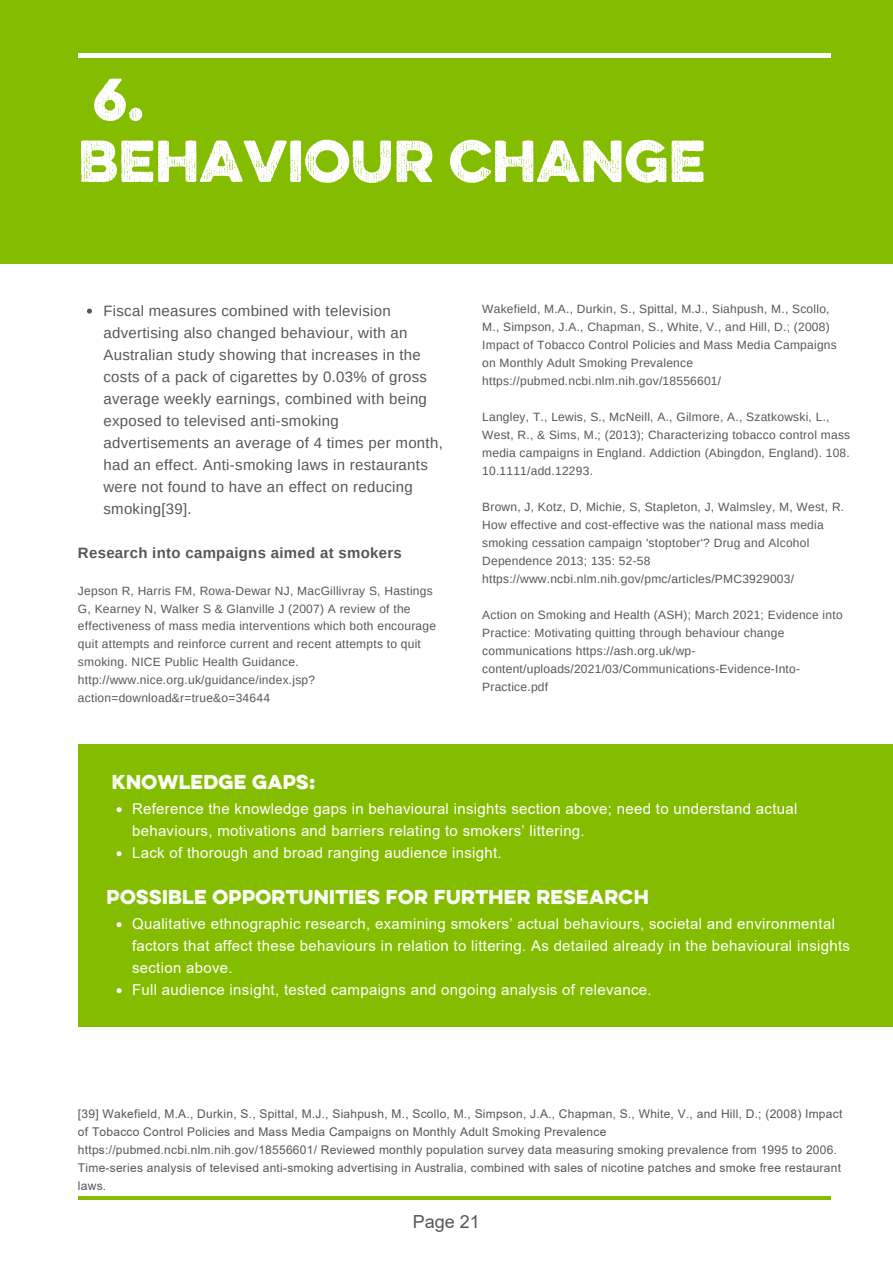
<style>
.page{position:relative;width:893px;height:1264px;background:#fff}
.page>*{position:absolute;margin:0;border:0;box-sizing:border-box;transform-origin:0 0}
.t1{font:700 52.95px/61.8px "Eveleth";color:#fff}
.t2{font:700 18px "Eveleth";letter-spacing:.02em;color:#fff}
.t3{font:18px "Arial";color:#575756}
.t4{font:15px/22px "Arial";letter-spacing:.02em;color:#fff}
.t5{font:15px/22px "Arimo";letter-spacing:.02em;color:#575756}
.t6{font:700 15px "Arimo";letter-spacing:.02em;color:#575756}
.t7{font:12px/18px "Arimo";letter-spacing:.02em;color:#575756}
.t8{font:12px/18px "Arial";letter-spacing:.02em;color:#575756}
</style>
<div class="page">
<div style="left:0;top:0;width:892px;height:264px;background:#84bd00"></div>
<hr style="left:78px;top:1196px;width:752px;height:3px;background:#84bd00">
<hr style="left:79px;top:54px;width:752px;height:3px;background:#fff">
<svg style="left:87px;top:308px;width:5px;height:5px"></svg>
<div style="left:79px;top:744px;width:813px;height:282px;background:#84bd00"></div>
<svg style="left:117px;top:807px;width:5px;height:5px"></svg>
<svg style="left:117px;top:851px;width:5px;height:5px"></svg>
<svg style="left:117px;top:922px;width:5px;height:5px"></svg>
<svg style="left:117px;top:988px;width:5px;height:5px"></svg>
<h1 class="t1" style="left:78px;top:74px;width:629px">6.<br>BEHAVIOUR CHANGE</h1>
<p class="t5" style="left:103px;top:299px;width:341px">Fiscal measures combined with television advertising also changed behaviour, with an Australian study showing that increases in the costs of a pack of cigarettes by 0.03% of gross average weekly earnings, combined with being exposed to televised anti-smoking advertisements an average of 4 times per month, had an effect. Anti-smoking laws in restaurants were not found to have an effect on reducing smoking[39].</p>
<p class="t6" style="left:78px;top:544px;width:325px">Research into campaigns aimed at smokers</p>
<p class="t7" style="left:78px;top:581px;width:359px">Jepson R, Harris FM, Rowa-Dewar NJ, MacGillivray S, Hastings G, Kearney N, Walker S &amp; Glanville J (2007) A review of the effectiveness of mass media interventions which both encourage quit attempts and reinforce current and recent attempts to quit smoking. NICE Public Health Guidance. http://www.nice.org.uk/guidance/index.jsp? action=download&amp;r=true&amp;o=34644</p>
<h2 class="t2" style="left:112px;top:773px;width:205px">KNOWLEDGE GAPS:</h2>
<p class="t7" style="left:482px;top:300px;width:356px">Wakefield, M.A., Durkin, S., Spittal, M.J., Siahpush, M., Scollo, M., Simpson, J.A., Chapman, S., White, V., and Hill, D.; (2008)<br>Impact of Tobacco Control Policies and Mass Media Campaigns on Monthly Adult Smoking Prevalence https://pubmed.ncbi.nlm.nih.gov/18556601/</p>
<p class="t7" style="left:482px;top:408px;width:369px">Langley, T., Lewis, S., McNeill, A., Gilmore, A., Szatkowski, L., West, R., &amp; Sims, M.; (2013); Characterizing tobacco control mass media campaigns in England. Addiction (Abingdon, England). 108.<br>10.1111/add.12293.</p>
<p class="t7" style="left:482px;top:498px;width:363px">Brown, J, Kotz, D, Michie, S, Stapleton, J, Walmsley, M, West, R.<br>How effective and cost-effective was the national mass media smoking cessation campaign 'stoptober'? Drug and Alcohol Dependence 2013; 135: 52-58 https://www.ncbi.nlm.nih.gov/pmc/articles/PMC3929003/</p>
<p class="t7" style="left:482px;top:605px;width:362px">Action on Smoking and Health (ASH); March 2021; Evidence into Practice: Motivating quitting through behaviour change communications https://ash.org.uk/wp&shy;content/uploads/2021/03/Communications-Evidence-Into-Practice.pdf</p>
<p class="t4" style="left:132px;top:798px;width:666px">Reference the knowledge gaps in behavioural insights section above; need to understand actual behaviours, motivations and barriers relating to smokers’ littering.<br>Lack of thorough and broad ranging audience insight.</p>
<h2 class="t2" style="left:107px;top:888px;width:543px">POSSIBLE OPPORTUNITIES FOR FURTHER RESEARCH</h2>
<p class="t4" style="left:132px;top:913px;width:719px">Qualitative ethnographic research, examining smokers’ actual behaviours, societal and environmental factors that affect these behaviours in relation to littering. As detailed already in the behavioural insights section above.<br>Full audience insight, tested campaigns and ongoing analysis of relevance.</p>
<p class="t8" style="left:78px;top:1104px;width:765px">[39] Wakefield, M.A., Durkin, S., Spittal, M.J., Siahpush, M., Scollo, M., Simpson, J.A., Chapman, S., White, V., and Hill, D.; (2008) Impact of Tobacco Control Policies and Mass Media Campaigns on Monthly Adult Smoking Prevalence https://pubmed.ncbi.nlm.nih.gov/18556601/ Reviewed monthly population survey data measuring smoking prevalence from 1995 to 2006.<br>Time-series analysis of televised anti-smoking advertising in Australia, combined with sales of nicotine patches and smoke free restaurant laws.</p>
<h2 class="t3" style="left:413px;top:1211px;width:68px">Page 21</h2>
</div>
